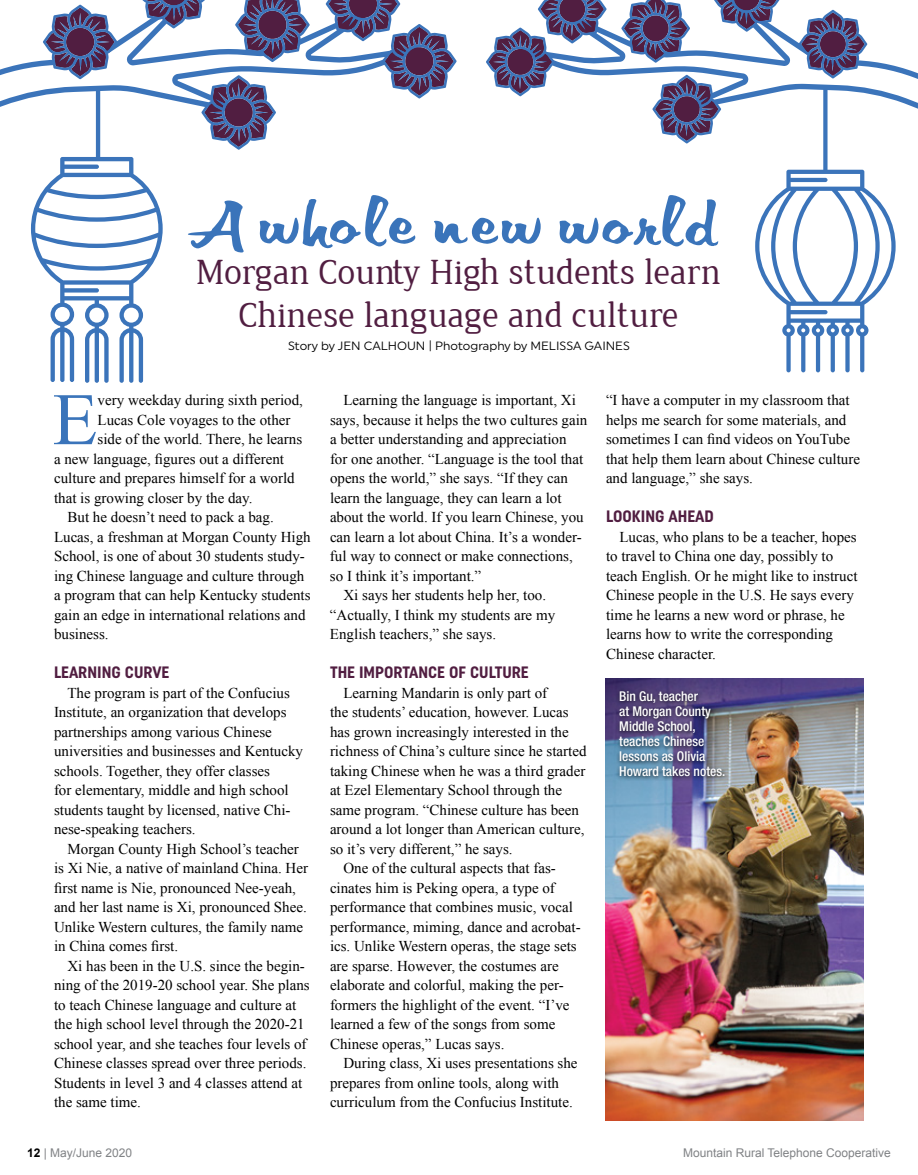
<style>
.page{position:relative;width:918px;height:1175px;background:#fff}
.page>*{position:absolute;margin:0;border:0;box-sizing:border-box;transform-origin:0 0}
.t1{font:73.95px "Times New Roman";color:#3a74ba}
.t2{font:69px "VNI Thufap 3";letter-spacing:.02em;color:#3a74ba}
.t3{font:36px/43.2px "Jura";color:#511e41;text-align:center}
.t4{font:700 16.5px "Uniform Condensed";color:#511e41}
.t5{font:15px/19.5px "Times New Roman";color:#000}
.t6{font:500 condensed 13.5px/15px "Helvetica Neue LT Std";color:#fff}
.t7{font:12px "Arial";color:#808285}
.t8{font:12px "Uniform";color:#000}
.s1{font-weight:700;color:#000}
</style>
<div class="page">
<svg style="left:0;top:3px;width:918px;height:370px"></svg>
<svg style="left:136px;top:0;width:75px;height:28px"></svg>
<svg style="left:43px;top:5px;width:74px;height:74px"></svg>
<svg style="left:235px;top:0;width:75px;height:62px"></svg>
<svg style="left:201px;top:75px;width:75px;height:75px"></svg>
<svg style="left:326px;top:0;width:131px;height:98px"></svg>
<svg style="left:712px;top:0;width:69px;height:32px"></svg>
<svg style="left:799px;top:10px;width:68px;height:68px"></svg>
<svg style="left:621px;top:0;width:69px;height:63px"></svg>
<svg style="left:652px;top:75px;width:69px;height:68px"></svg>
<svg style="left:486px;top:0;width:121px;height:96px"></svg>
<svg style="left:31px;top:88px;width:132px;height:295px"></svg>
<svg style="left:755px;top:87px;width:141px;height:285px"></svg>
<img style="left:606px;top:679px;width:258px;height:441px">
<div style="left:616px;top:687px;width:114px;height:94px;background:#000;opacity:.82"></div>
<h2 class="t2" style="left:197px;top:174px;width:525px">A whole new world</h2>
<h3 class="t3" style="left:197px;top:251px;width:526px">Morgan County High students learn<br>Chinese language and culture</h3>
<p class="t8" style="left:288px;top:338px;width:343px">Story by JEN CALHOUN | Photography by MELISSA GAINES</p>
<h1 class="t1" style="left:52px;top:370px;width:47px">E</h1>
<p class="t5" style="left:98px;top:390px;width:207px">very weekday during sixth period,</p>
<p class="t5" style="left:98px;top:410px;width:194px">Lucas Cole voyages to the other</p>
<p class="t5" style="left:98px;top:429px;width:206px">side of the world. There, he learns</p>
<p class="t5" style="left:54px;top:449px;width:232px">a new language, figures out a different</p>
<p class="t5" style="left:54px;top:468px;width:242px">culture and prepares himself for a world</p>
<p class="t5" style="left:54px;top:488px;width:200px">that is growing closer by the day.</p>
<p class="t5" style="left:68px;top:507px;width:208px">But he doesn’t need to pack a bag.</p>
<p class="t5" style="left:54px;top:527px;width:258px">Lucas, a freshman at Morgan County High</p>
<p class="t5" style="left:54px;top:546px;width:252px">School, is one of about 30 students study-</p>
<p class="t5" style="left:54px;top:566px;width:252px">ing Chinese language and culture through</p>
<p class="t5" style="left:54px;top:585px;width:258px">a program that can help Kentucky students</p>
<p class="t5" style="left:54px;top:605px;width:253px">gain an edge in international relations and</p>
<p class="t5" style="left:54px;top:624px;width:56px">business.</p>
<p class="t4" style="left:54px;top:662px;width:117px">LEARNING CURVE</p>
<p class="t5" style="left:54px;top:683px;width:251px;text-indent:14px">The program is part of the Confucius Institute, an organization that develops partnerships among various Chinese universities and businesses and Kentucky schools. Together, they offer classes<br>for elementary, middle and high school students taught by licensed, native Chi&shy;nese-speaking teachers.</p>
<p class="t5" style="left:54px;top:839px;width:256px;text-indent:14px">Morgan County High School’s teacher is Xi Nie, a native of mainland China. Her first name is Nie, pronounced Nee-yeah, and her last name is Xi, pronounced Shee.<br>Unlike Western cultures, the family name in China comes first.</p>
<p class="t5" style="left:54px;top:956px;width:257px;text-indent:14px">Xi has been in the U.S. since the begin&shy;ning of the 2019-20 school year. She plans to teach Chinese language and culture at the high school level through the 2020-21 school year, and she teaches four levels of Chinese classes spread over three periods.<br>Students in level 3 and 4 classes attend at the same time.</p>
<p class="t5" style="left:344px;top:390px;width:234px">Learning the language is important, Xi</p>
<p class="t5" style="left:330px;top:409px;width:259px">says, because it helps the two cultures gain</p>
<p class="t5" style="left:330px;top:429px;width:238px">a better understanding and appreciation</p>
<p class="t5" style="left:330px;top:448px;width:255px">for one another. “Language is the tool that</p>
<p class="t5" style="left:330px;top:468px;width:239px">opens the world,” she says. “If they can</p>
<p class="t5" style="left:330px;top:487px;width:233px">learn the language, they can learn a lot</p>
<p class="t5" style="left:330px;top:507px;width:255px">about the world. If you learn Chinese, you</p>
<p class="t5" style="left:330px;top:526px;width:253px">can learn a lot about China. It’s a wonder-</p>
<p class="t5" style="left:330px;top:546px;width:244px">ful way to connect or make connections,</p>
<p class="t5" style="left:330px;top:565px;width:153px">so I think it’s important.”</p>
<p class="t5" style="left:343px;top:585px;width:204px">Xi says her students help her, too.</p>
<p class="t5" style="left:330px;top:604px;width:227px">“Actually, I think my students are my</p>
<p class="t5" style="left:330px;top:624px;width:168px">English teachers,” she says.</p>
<p class="t4" style="left:330px;top:662px;width:200px">THE IMPORTANCE OF CULTURE</p>
<p class="t5" style="left:344px;top:683px;width:205px">Learning Mandarin is only part of</p>
<p class="t5" style="left:330px;top:702px;width:240px">the students’ education, however. Lucas</p>
<p class="t5" style="left:330px;top:722px;width:240px">has grown increasingly interested in the</p>
<p class="t5" style="left:330px;top:741px;width:258px">richness of China’s culture since he started</p>
<p class="t5" style="left:330px;top:761px;width:257px">taking Chinese when he was a third grader</p>
<p class="t5" style="left:330px;top:780px;width:234px">at Ezel Elementary School through the</p>
<p class="t5" style="left:330px;top:800px;width:251px">same program. “Chinese culture has been</p>
<p class="t5" style="left:330px;top:819px;width:256px">around a lot longer than American culture,</p>
<p class="t5" style="left:330px;top:839px;width:184px">so it’s very different,” he says.</p>
<p class="t5" style="left:344px;top:858px;width:214px">One of the cultural aspects that fas-</p>
<p class="t5" style="left:330px;top:878px;width:226px">cinates him is Peking opera, a type of</p>
<p class="t5" style="left:330px;top:897px;width:244px">performance that combines music, vocal</p>
<p class="t5" style="left:330px;top:917px;width:252px">performance, miming, dance and acrobat-</p>
<p class="t5" style="left:330px;top:936px;width:248px">ics. Unlike Western operas, the stage sets</p>
<p class="t5" style="left:330px;top:956px;width:230px">are sparse. However, the costumes are</p>
<p class="t5" style="left:330px;top:975px;width:235px">elaborate and colorful, making the per-</p>
<p class="t5" style="left:330px;top:995px;width:241px">formers the highlight of the event. “I’ve</p>
<p class="t5" style="left:330px;top:1014px;width:227px">learned a few of the songs from some</p>
<p class="t5" style="left:330px;top:1033px;width:176px">Chinese operas,” Lucas says.</p>
<p class="t5" style="left:344px;top:1053px;width:236px">During class, Xi uses presentations she</p>
<p class="t5" style="left:330px;top:1072px;width:231px">prepares from online tools, along with</p>
<p class="t5" style="left:330px;top:1092px;width:244px">curriculum from the Confucius Institute.</p>
<p class="t5" style="left:606px;top:390px;width:256px">“I have a computer in my classroom that helps me search for some materials, and sometimes I can find videos on YouTube that help them learn about Chinese culture and language,” she says.</p>
<p class="t4" style="left:606px;top:506px;width:109px">LOOKING AHEAD</p>
<p class="t5" style="left:606px;top:527px;width:253px;text-indent:14px">Lucas, who plans to be a teacher, hopes to travel to China one day, possibly to teach English. Or he might like to instruct Chinese people in the U.S. He says every time he learns a new word or phrase, he learns how to write the corresponding Chinese character.</p>
<p class="t6" style="left:619px;top:689px;width:108px">Bin Gu, teacher<br>at Morgan County<br>Middle School, teaches Chinese lessons as Olivia<br>Howard takes notes.</p>
<p class="t7" style="left:27px;top:1144px;width:107px"><span class="s1">12</span> | May/June 2020</p>
<p class="t7" style="left:683px;top:1144px;width:209px">Mountain Rural Telephone Cooperative</p>
</div>
